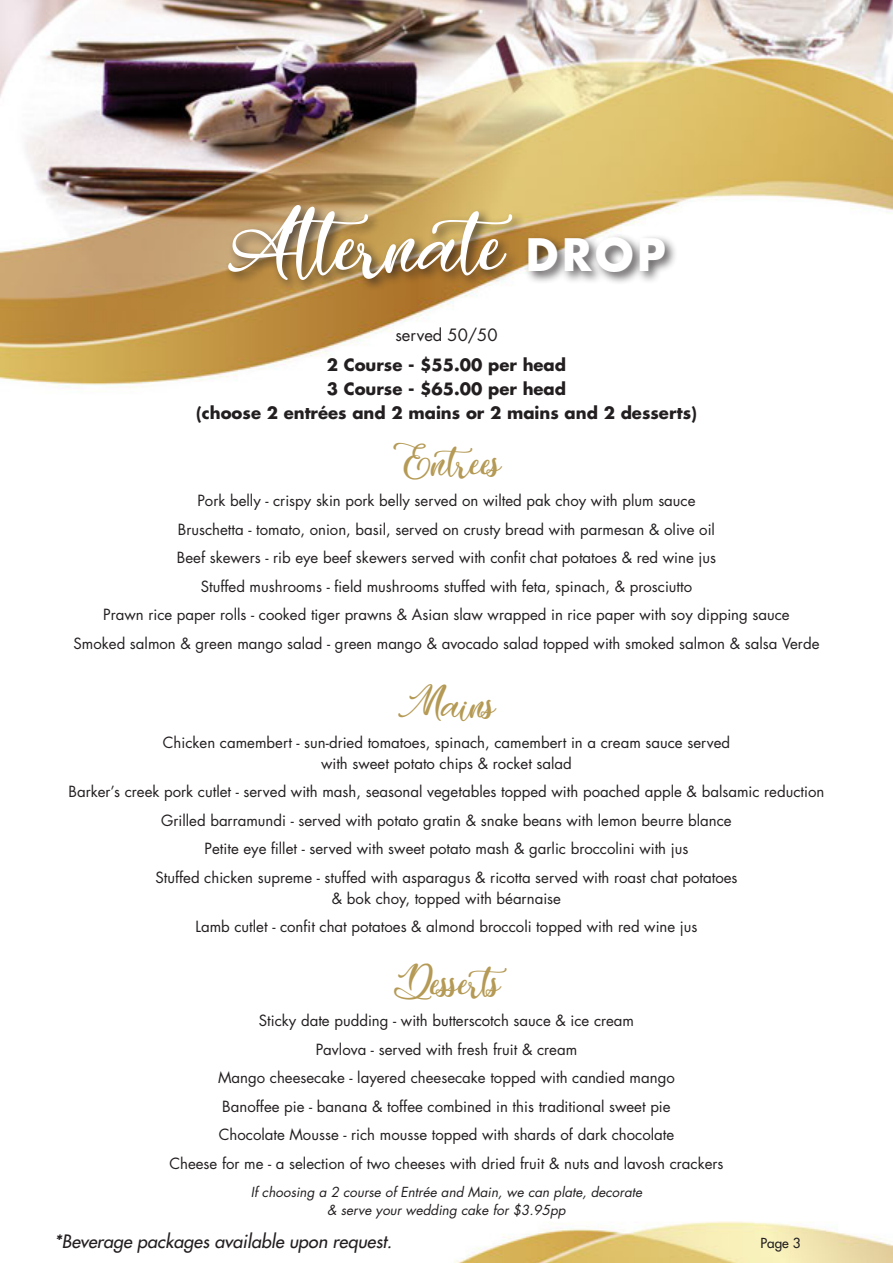
<style>
.page{position:relative;width:893px;height:1263px;background:#fff}
.page>*{position:absolute;margin:0;border:0;box-sizing:border-box;transform-origin:0 0}
.t1{font:88.5px "Easy November";color:#fff}
.t2{font:42px "Easy November";color:#b59a55}
.t3{font:italic 500 18px "Futura Std";color:#231f20}
.t4{font:700 16.5px "Futura Std";color:#231f20}
.t5{font:16.5px "Futura Std";color:#231f20}
.t6{font:15px "Futura Std";color:#231f20}
.t7{font:italic 13.5px "Futura Std";color:#231f20}
.t8{font:500 13.5px "Futura Std";color:#231f20}
.s1{font-family:"Futura Std";font-weight:700;font-size:43.5px}
</style>
<div class="page">
<img style="left:0;top:0;width:893px;height:1263px">
<div style="left:224px;top:201px;width:454px;height:92px;background:#231f20;opacity:.75"></div>
<p class="t1" style="left:227px;top:190px;width:440px">Alternate <span class="s1">DROP</span></p>
<p class="t5" style="left:395px;top:324px;width:104px">served 50/50</p>
<p class="t4" style="left:327px;top:353px;width:241px">2 Course - $55.00 per head</p>
<p class="t4" style="left:327px;top:377px;width:241px">3 Course - $65.00 per head</p>
<p class="t4" style="left:196px;top:401px;width:502px">(choose 2 entrées and 2 mains or 2 mains and 2 desserts)</p>
<p class="t2" style="left:392px;top:437px;width:109px">Entrees</p>
<p class="t6" style="left:197px;top:491px;width:500px">Pork belly - crispy skin pork belly served on wilted pak choy with plum sauce</p>
<p class="t6" style="left:178px;top:519px;width:539px">Bruschetta - tomato, onion, basil, served on crusty bread with parmesan &amp; olive oil</p>
<p class="t6" style="left:177px;top:548px;width:541px">Beef skewers - rib eye beef skewers served with confit chat potatoes &amp; red wine jus</p>
<p class="t6" style="left:201px;top:576px;width:493px">Stuffed mushrooms - field mushrooms stuffed with feta, spinach, &amp; prosciutto</p>
<p class="t6" style="left:103px;top:605px;width:688px">Prawn rice paper rolls - cooked tiger prawns &amp; Asian slaw wrapped in rice paper with soy dipping sauce</p>
<p class="t6" style="left:74px;top:633px;width:747px">Smoked salmon &amp; green mango salad - green mango &amp; avocado salad topped with smoked salmon &amp; salsa Verde</p>
<p class="t2" style="left:398px;top:678px;width:99px">Mains</p>
<p class="t6" style="left:163px;top:732px;width:569px">Chicken camembert - sun-dried tomatoes, spinach, camembert in a cream sauce served</p>
<p class="t6" style="left:321px;top:753px;width:252px">with sweet potato chips &amp; rocket salad</p>
<p class="t6" style="left:69px;top:782px;width:757px">Barker’s creek pork cutlet - served with mash, seasonal vegetables topped with poached apple &amp; balsamic reduction</p>
<p class="t6" style="left:161px;top:810px;width:572px">Grilled barramundi - served with potato gratin &amp; snake beans with lemon beurre blance</p>
<p class="t6" style="left:205px;top:839px;width:485px">Petite eye fillet - served with sweet potato mash &amp; garlic broccolini with jus</p>
<p class="t6" style="left:155px;top:867px;width:584px">Stuffed chicken supreme - stuffed with asparagus &amp; ricotta served with roast chat potatoes</p>
<p class="t6" style="left:332px;top:888px;width:231px">&amp; bok choy, topped with béarnaise</p>
<p class="t6" style="left:195px;top:917px;width:504px">Lamb cutlet - confit chat potatoes &amp; almond broccoli topped with red wine jus</p>
<p class="t2" style="left:393px;top:956px;width:129px">Desserts</p>
<p class="t6" style="left:259px;top:1011px;width:377px">Sticky date pudding - with butterscotch sauce &amp; ice cream</p>
<p class="t6" style="left:316px;top:1039px;width:263px">Pavlova - served with fresh fruit &amp; cream</p>
<p class="t6" style="left:218px;top:1068px;width:458px">Mango cheesecake - layered cheesecake topped with candied mango</p>
<p class="t6" style="left:222px;top:1096px;width:450px">Banoffee pie - banana &amp; toffee combined in this traditional sweet pie</p>
<p class="t6" style="left:219px;top:1125px;width:457px">Chocolate Mousse - rich mousse topped with shards of dark chocolate</p>
<p class="t6" style="left:169px;top:1153px;width:556px">Cheese for me - a selection of two cheeses with dried fruit &amp; nuts and lavosh crackers</p>
<p class="t7" style="left:251px;top:1183px;width:393px">If choosing a 2 course of Entrée and Main, we can plate, decorate</p>
<p class="t7" style="left:327px;top:1201px;width:240px">&amp; serve your wedding cake for $3.95pp</p>
<p class="t3" style="left:54px;top:1230px;width:340px">*Beverage packages available upon request.</p>
<p class="t8" style="left:760px;top:1234px;width:41px">Page 3</p>
</div>
